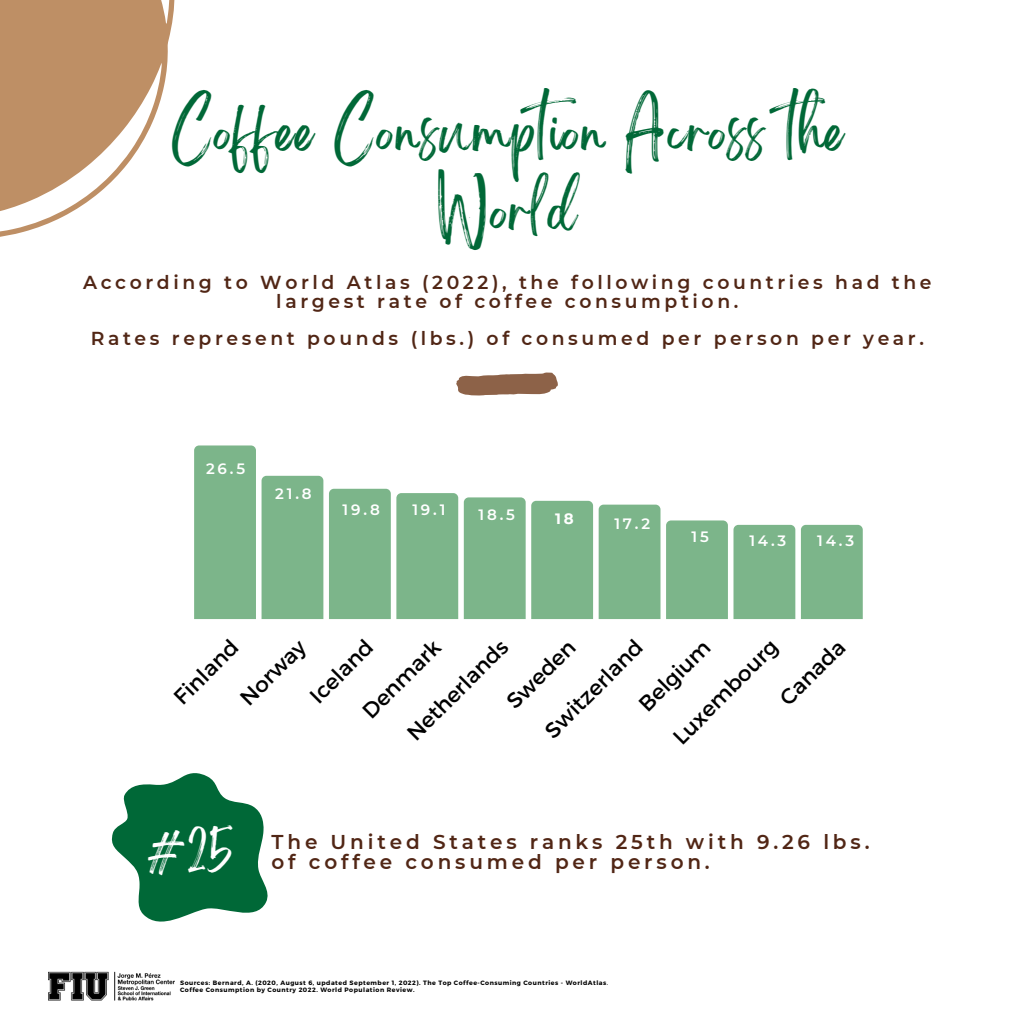
<style>
.page{position:relative;width:1013px;height:1013px;background:#fff}
.page>*{position:absolute;margin:0;border:0;box-sizing:border-box;transform-origin:0 0}
.t1{font:47.5px/78.8px "Brightwall";letter-spacing:.025em;color:#006837;text-align:center}
.t2{font:42.5px "Brightwall";color:#fff}
.t3{font:21.62px "Montserrat";color:#000}
.t4{font:600 20px/19.8px "Montserrat";letter-spacing:.19em;color:#512615}
.t5{font:600 18.75px/18.8px "Montserrat";letter-spacing:.19em;color:#512615;text-align:center}
.t6{font:600 15px "Montserrat";letter-spacing:.19em;color:#fff}
.t7{font:700 15px "Montserrat";color:#fff}
.t8{font:700 6.25px/7.2px "Montserrat";letter-spacing:.08em;color:#000}
.s1{font-weight:400}
</style>
<div class="page">
<img style="left:49px;top:971px;width:125px;height:30px">
<svg style="left:0;top:0;width:175px;height:237px;fill:#be8f65"></svg>
<svg style="left:194px;top:445px;width:129px;height:174px;background:#8dbe99"></svg>
<svg style="left:329px;top:489px;width:129px;height:130px;background:#83b990"></svg>
<div style="left:464px;top:497px;width:61px;height:122px;background:#7cb58a"></div>
<svg style="left:531px;top:501px;width:129px;height:118px;background:#84b991"></svg>
<svg style="left:666px;top:520px;width:129px;height:99px;background:#85ba92"></svg>
<div style="left:801px;top:525px;width:61px;height:94px;background:#7cb58a"></div>
<svg style="left:456px;top:372px;width:102px;height:24px"></svg>
<svg style="left:111px;top:773px;width:157px;height:149px"></svg>
<h1 class="t1" style="left:172px;top:103px;width:672px">Coffee Consumption Across the<br>World</h1>
<h3 class="t5" style="left:83px;top:273px;width:850px">According to World Atlas (2022), the following countries had the largest rate of coffee consumption.</h3>
<h3 class="t5" style="left:91px;top:329px;width:834px">Rates represent pounds (lbs.) of consumed per person per year.</h3>
<h3 class="t6" style="left:206px;top:459px;width:41px">26.5</h3>
<h3 class="t6" style="left:275px;top:485px;width:38px">21.8</h3>
<h3 class="t6" style="left:342px;top:500px;width:39px">19.8</h3>
<h3 class="t6" style="left:412px;top:500px;width:35px">19.1</h3>
<h3 class="t6" style="left:478px;top:505px;width:38px">18.5</h3>
<h3 class="t7" style="left:555px;top:509px;width:20px">18</h3>
<h3 class="t6" style="left:614px;top:514px;width:37px">17.2</h3>
<h3 class="t6" style="left:691px;top:527px;width:19px">15</h3>
<h3 class="t6" style="left:817px;top:531px;width:38px">14.3</h3>
<h3 class="t6" style="left:749px;top:531px;width:38px">14.3</h3>
<h3 class="t3" style="left:356px;top:704px;width:102px;rotate:-45deg">Denmark</h3>
<h3 class="t3" style="left:167px;top:690px;width:82px;rotate:-45deg">Finland</h3>
<h3 class="t3" style="left:234px;top:691px;width:84px;rotate:-45deg">Norway</h3>
<h3 class="t3" style="left:303px;top:689px;width:81px;rotate:-45deg">Iceland</h3>
<h3 class="t3" style="left:538px;top:724px;width:130px;rotate:-45deg">Switzerland</h3>
<h3 class="t3" style="left:401px;top:727px;width:134px;rotate:-45deg">Netherlands</h3>
<h3 class="t3" style="left:500px;top:695px;width:89px;rotate:-45deg">Sweden</h3>
<h3 class="t3" style="left:773px;top:691px;width:84px;rotate:-45deg">Canada</h3>
<h3 class="t3" style="left:632px;top:697px;width:92px;rotate:-45deg">Belgium</h3>
<h3 class="t3" style="left:667px;top:730px;width:139px;rotate:-45deg">Luxembourg</h3>
<h2 class="t2" style="left:148px;top:837px;width:85px">#25</h2>
<h3 class="t4" style="left:271px;top:832px;width:599px">The United States ranks 25th with 9.26 lbs. of coffee consumed per person.</h3>
<p class="t8" style="left:180px;top:978px;width:429px">Sources: Bernard, A. (2020, August 6, updated September 1, 2022). The Top Coffee-Consuming Countries - WorldAtlas<span class="s1">.<br></span>Coffee Consumption by Country 2022. World Population Review.</p>
</div>
